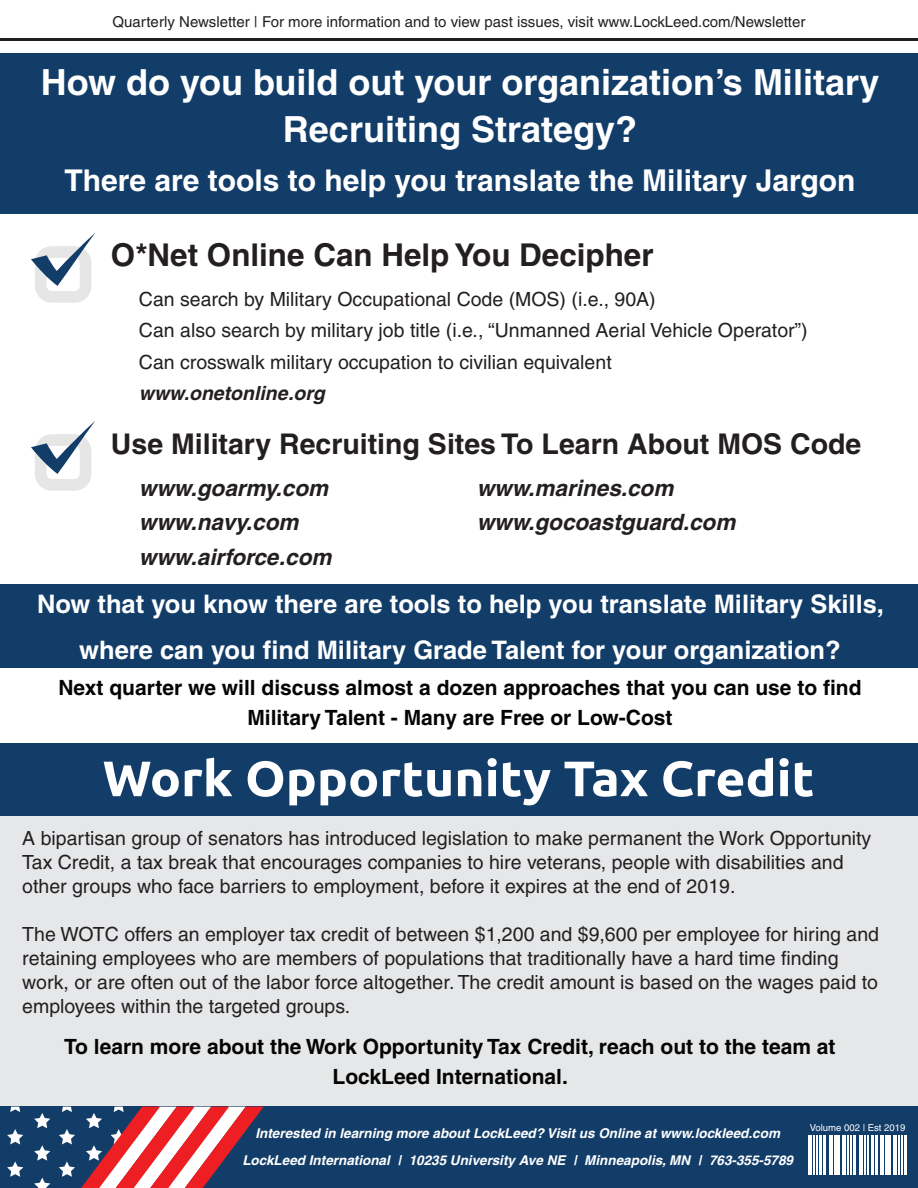
<style>
.page{position:relative;width:918px;height:1188px;background:#fff}
.page>*{position:absolute;margin:0;border:0;box-sizing:border-box;transform-origin:0 0}
.t1{font:700 49.8px "Ubuntu";color:#fff;scale:1.04 1}
.t2{font:700 36px/46.5px "Helvetica";color:#fff;text-align:center}
.t3{font:700 31.35px "Helvetica";color:#231f20}
.t4{font:700 30px "Helvetica";color:#fff}
.t5{font:700 28.5px "Helvetica";color:#231f20}
.t6{font:700 25.5px/46.5px "Helvetica";color:#fff;text-align:center}
.t7{font:italic 700 22.5px/34.5px "Helvetica";color:#231f20}
.t8{font:700 21px/30px "Helvetica";color:#040503;text-align:center}
.t9{font:19.5px/24px "Helvetica";color:#231f20}
.t10{font:italic 700 19.5px "Helvetica CE";color:#231f20}
.t11{font:15px "Helvetica";color:#231f20}
.t12{font:italic 700 13.5px "Helvetica";color:#fff}
.t13{font:9.6px "Helvetica";color:#fff}
</style>
<div class="page">
<div style="left:0;top:585px;width:918px;height:83px;background:#123d69"></div>
<div style="left:0;top:743px;width:918px;height:364px;background:#e6e7e9"></div>
<div style="left:0;top:53px;width:918px;height:161px;background:#123d69"></div>
<div style="left:0;top:1107px;width:918px;height:81px;background:#123d69"></div>
<svg style="left:10px;top:1107px;width:10px;height:5px"></svg>
<svg style="left:7px;top:1129px;width:16px;height:15px"></svg>
<svg style="left:7px;top:1161px;width:16px;height:16px"></svg>
<svg style="left:34px;top:1113px;width:16px;height:15px"></svg>
<svg style="left:34px;top:1145px;width:16px;height:16px"></svg>
<svg style="left:34px;top:1178px;width:16px;height:10px"></svg>
<svg style="left:62px;top:1107px;width:10px;height:5px"></svg>
<svg style="left:59px;top:1129px;width:16px;height:15px"></svg>
<svg style="left:59px;top:1161px;width:16px;height:16px"></svg>
<svg style="left:81px;top:1107px;width:183px;height:81px"></svg>
<hr style="left:0;top:38px;width:918px;height:3px;background:#211e1e">
<svg style="left:31px;top:233px;width:64px;height:70px"></svg>
<svg style="left:31px;top:421px;width:64px;height:70px"></svg>
<hr style="left:905px;top:1135px;width:2px;height:39px;background:#fff">
<hr style="left:875px;top:1135px;width:2px;height:39px;background:#fff">
<div style="left:885px;top:1135px;width:6px;height:39px;background:#fff"></div>
<hr style="left:901px;top:1135px;width:1px;height:39px;background:#fff">
<hr style="left:899px;top:1135px;width:1px;height:39px;background:#fff">
<hr style="left:896px;top:1135px;width:1px;height:39px;background:#fff">
<hr style="left:893px;top:1135px;width:1px;height:39px;background:#fff">
<hr style="left:871px;top:1135px;width:2px;height:39px;background:#fff">
<hr style="left:867px;top:1135px;width:1px;height:39px;background:#fff">
<hr style="left:865px;top:1135px;width:1px;height:39px;background:#fff">
<hr style="left:862px;top:1135px;width:1px;height:39px;background:#fff">
<hr style="left:859px;top:1135px;width:1px;height:39px;background:#fff">
<hr style="left:883px;top:1135px;width:1px;height:39px;background:#fff">
<hr style="left:880px;top:1135px;width:1px;height:39px;background:#fff">
<hr style="left:853px;top:1135px;width:3px;height:39px;background:#fff">
<hr style="left:823px;top:1135px;width:3px;height:39px;background:#fff">
<div style="left:834px;top:1135px;width:5px;height:39px;background:#fff"></div>
<hr style="left:850px;top:1135px;width:1px;height:39px;background:#fff">
<hr style="left:847px;top:1135px;width:1px;height:39px;background:#fff">
<hr style="left:845px;top:1135px;width:1px;height:39px;background:#fff">
<hr style="left:842px;top:1135px;width:1px;height:39px;background:#fff">
<hr style="left:819px;top:1135px;width:3px;height:39px;background:#fff">
<hr style="left:816px;top:1135px;width:1px;height:39px;background:#fff">
<hr style="left:813px;top:1135px;width:2px;height:39px;background:#fff">
<hr style="left:811px;top:1135px;width:1px;height:39px;background:#fff">
<hr style="left:808px;top:1135px;width:1px;height:39px;background:#fff">
<hr style="left:832px;top:1135px;width:1px;height:39px;background:#fff">
<hr style="left:829px;top:1135px;width:1px;height:39px;background:#fff">
<div style="left:0;top:743px;width:918px;height:73px;background:#123d69"></div>
<p class="t11" style="left:113px;top:13px;width:694px">Quarterly Newsletter | For more information and to view past issues, visit www.LockLeed.com/Newsletter</p>
<h2 class="t2" style="left:41px;top:59px;width:840px">How do you build out your organization’s Military<br>Recruiting Strategy?</h2>
<h3 class="t4" style="left:65px;top:162px;width:792px">There are tools to help you translate the Military Jargon</h3>
<h3 class="t3" style="left:111px;top:236px;width:544px">O*Net Online Can Help You Decipher</h3>
<p class="t9" style="left:139px;top:283px;width:670px;line-height:31.5px">Can search by Military Occupational Code (MOS) (i.e., 90A)<br>Can also search by military job title (i.e., “Unmanned Aerial Vehicle Operator”)<br>Can crosswalk military occupation to civilian equivalent</p>
<p class="t10" style="left:139px;top:381px;width:187px">www.onetonline.org</p>
<h3 class="t5" style="left:111px;top:426px;width:752px">Use Military Recruiting Sites To Learn About MOS Code</h3>
<p class="t7" style="left:139px;top:470px;width:194px">www.goarmy.com www.navy.com www.airforce.com</p>
<p class="t7" style="left:477px;top:470px;width:260px">www.marines.com www.gocoastguard.com</p>
<h3 class="t6" style="left:37px;top:580px;width:849px">Now that you know there are tools to help you translate Military Skills, where can you find Military Grade Talent for your organization?</h3>
<p class="t8" style="left:58px;top:672px;width:805px">Next quarter we will discuss almost a dozen approaches that you can use to find<br>Military Talent - Many are Free or Low-Cost</p>
<h1 class="t1" style="left:103px;top:748px;width:686px">Work Opportunity Tax Credit</h1>
<p class="t9" style="left:22px;top:826px;width:851px">A bipartisan group of senators has introduced legislation to make permanent the Work Opportunity<br>Tax Credit, a tax break that encourages companies to hire veterans, people with disabilities and other groups who face barriers to employment, before it expires at the end of 2019.</p>
<p class="t9" style="left:22px;top:922px;width:858px">The WOTC offers an employer tax credit of between $1,200 and $9,600 per employee for hiring and retaining employees who are members of populations that traditionally have a hard time finding work, or are often out of the labor force altogether. The credit amount is based on the wages paid to employees within the targeted groups.</p>
<p class="t8" style="left:64px;top:1031px;width:773px">To learn more about the Work Opportunity Tax Credit, reach out to the team at<br>LockLeed International.</p>
<p class="t12" style="left:256px;top:1125px;width:526px">Interested in learning more about LockLeed? Visit us Online at www.lockleed.com</p>
<p class="t12" style="left:242px;top:1152px;width:552px">LockLeed International | 10235 University Ave NE | Minneapolis, MN | 763-355-5789</p>
<p class="t13" style="left:810px;top:1122px;width:97px">Volume 002 | Est 2019</p>
</div>
